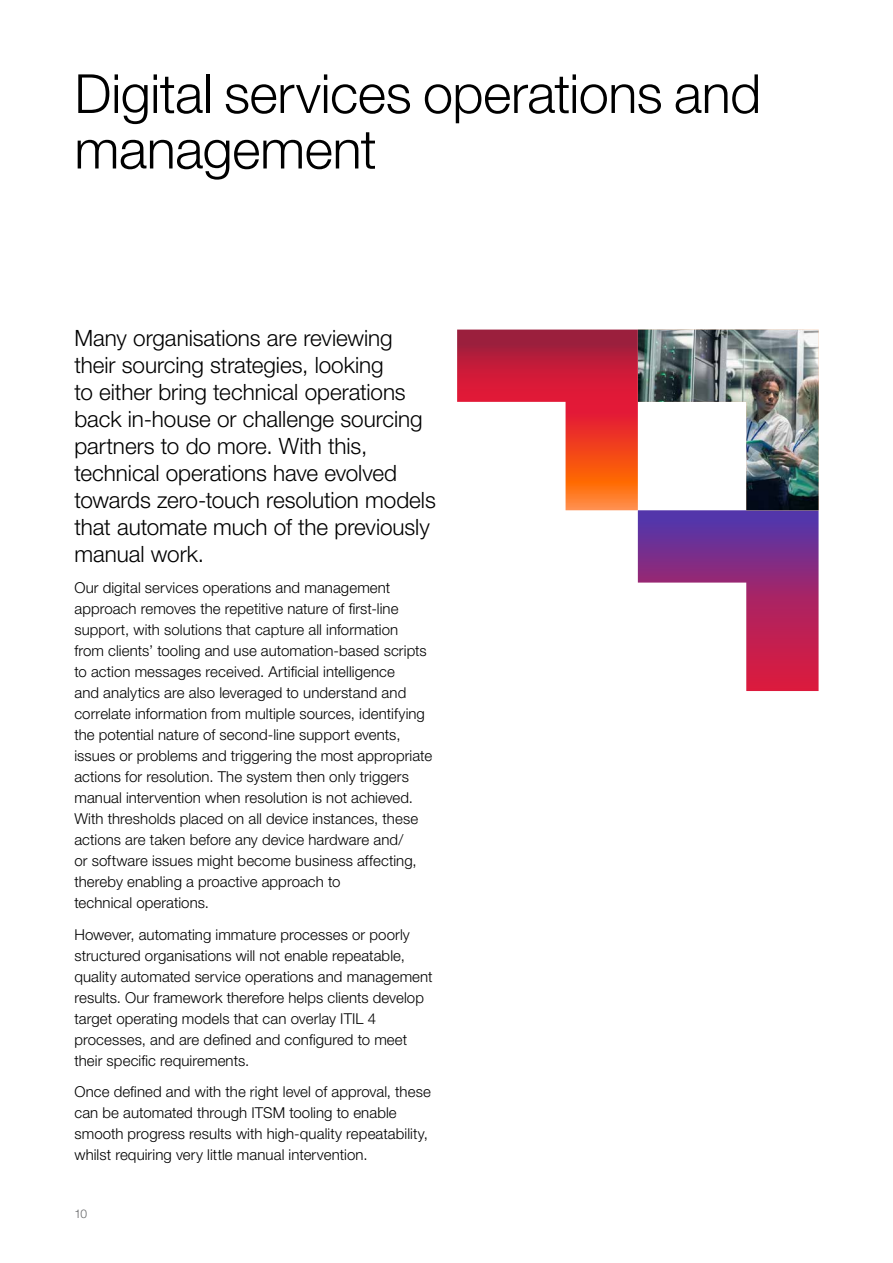
<style>
.page{position:relative;width:893px;height:1263px;background:#fff}
.page>*{position:absolute;margin:0;border:0;box-sizing:border-box;transform-origin:0 0}
.t1{font:300 54px/55.5px "Helvetica Neue LT Pro";letter-spacing:-.01em;color:#000}
.t2{font:300 22.5px/27px "Helvetica Neue LT Pro";letter-spacing:-.005em;color:#000}
.t3{font:300 15px/21px "Helvetica Neue LT Pro";letter-spacing:.005em;color:#000}
.t4{font:300 12px "Helvetica Neue LT Pro";color:#636466}
</style>
<div class="page">
<svg style="left:457px;top:330px;width:362px;height:361px"></svg>
<h1 class="t1" style="left:74px;top:65px;width:688px">Digital services operations and management</h1>
<p class="t2" style="left:74px;top:324px;width:363px">Many organisations are reviewing their sourcing strategies, looking<br>to either bring technical operations back in-house or challenge sourcing partners to do more. With this, technical operations have evolved towards zero-touch resolution models that automate much of the previously manual work.</p>
<p class="t3" style="left:74px;top:577px;width:359px">Our digital services operations and management approach removes the repetitive nature of first-line support, with solutions that capture all information<br>from clients’ tooling and use automation-based scripts to action messages received. Artificial intelligence<br>and analytics are also leveraged to understand and correlate information from multiple sources, identifying the potential nature of second-line support events, issues or problems and triggering the most appropriate actions for resolution. The system then only triggers manual intervention when resolution is not achieved.<br>With thresholds placed on all device instances, these actions are taken before any device hardware and/<br>or software issues might become business affecting, thereby enabling a proactive approach to<br>technical operations.</p>
<p class="t3" style="left:74px;top:923px;width:360px">However, automating immature processes or poorly structured organisations will not enable repeatable, quality automated service operations and management results. Our framework therefore helps clients develop target operating models that can overlay ITIL 4 processes, and are defined and configured to meet their specific requirements.</p>
<p class="t3" style="left:74px;top:1081px;width:358px">Once defined and with the right level of approval, these can be automated through ITSM tooling to enable smooth progress results with high-quality repeatability, whilst requiring very little manual intervention.</p>
<p class="t4" style="left:74px;top:1207px;width:14px">10</p>
</div>
